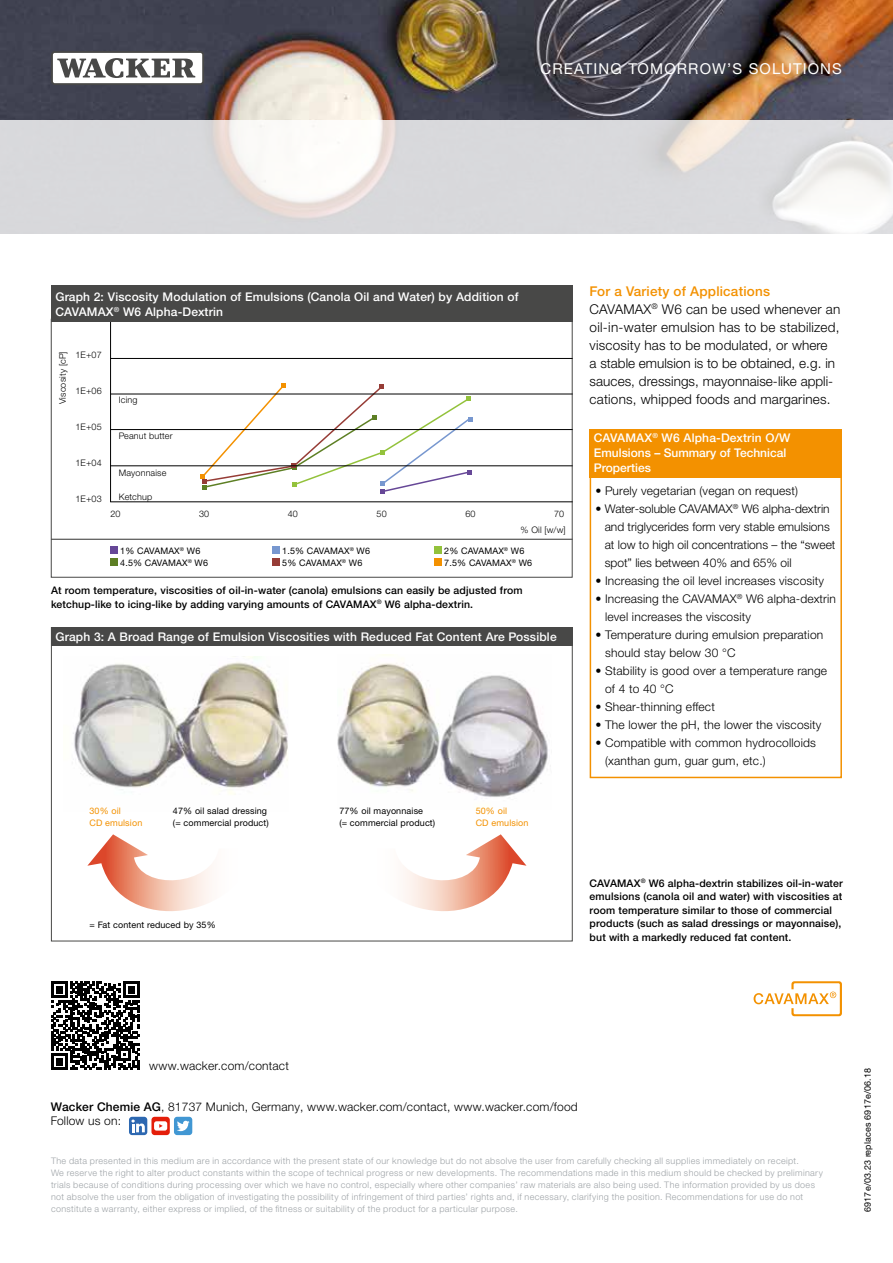
<style>
.page{position:relative;width:893px;height:1263px;background:#fff}
.page>*{position:absolute;margin:0;border:0;box-sizing:border-box;transform-origin:0 0}
.t1{font:15px "Helvetica Panfor Wacker";letter-spacing:.075em;color:#fff}
.t2{font:13.5px/18px "Neue Helveticafor WACKER 45";letter-spacing:.015em;color:#000}
.t3{font:500 13.5px "Helvetica Panfor Wacker";letter-spacing:.015em;color:#f39100}
.t4{font:12px/18px "Neue Helveticafor WACKER 45";letter-spacing:.015em;color:#000}
.t5{font:500 12px/15px "Helvetica Panfor Wacker";letter-spacing:.015em;color:#fff}
.t6{font:300 12px/14.4px "Helvetica Panfor Wacker";letter-spacing:.015em;color:#000}
.t7{font:500 10.5px/13.5px "Helvetica Panfor Wacker";letter-spacing:.015em;color:#000}
.t8{font:300 9px/12px "Helvetica Panfor Wacker";letter-spacing:.04em;color:#9ea3a7}
.t9{font:9px/12px "Helvetica Panfor Wacker";letter-spacing:.015em;color:#000}
.t10{font:9px/16.2px "Neue Helveticafor WACKER 45";letter-spacing:.015em;color:#000;text-align:right}
.t11{font:9px/12px "Helvetica Panfor Wacker";letter-spacing:.015em;color:#f39100}
.s1{font-weight:500}
</style>
<div class="page">
<img style="left:0;top:0;width:893px;height:120px">
<div style="left:110px;top:547px;width:8px;height:7px;background:#664797"></div>
<div style="left:272px;top:547px;width:8px;height:7px;background:#7797cf"></div>
<div style="left:434px;top:547px;width:8px;height:7px;background:#93c23b"></div>
<div style="left:110px;top:559px;width:8px;height:7px;background:#5d7f24"></div>
<div style="left:272px;top:559px;width:8px;height:7px;background:#963c36"></div>
<div style="left:434px;top:559px;width:8px;height:7px;background:#f39100"></div>
<hr style="left:51px;top:539px;width:522px;height:1px;background:#484847">
<hr style="left:110px;top:318px;width:1px;height:184px;background:#000">
<hr style="left:110px;top:502px;width:463px;height:1px;background:#000">
<svg style="left:200px;top:383px;width:272px;height:111px"></svg>
<div style="left:51px;top:627px;width:522px;height:18px;background:#484847"></div>
<img style="left:73px;top:657px;width:215px;height:138px">
<img style="left:337px;top:654px;width:211px;height:143px">
<svg style="left:87px;top:834px;width:125px;height:77px"></svg>
<svg style="left:403px;top:834px;width:123px;height:77px"></svg>
<div style="left:51px;top:286px;width:522px;height:36px;background:#484847"></div>
<hr style="left:111px;top:358px;width:462px;height:1px;background:#000">
<hr style="left:111px;top:394px;width:462px;height:1px;background:#000">
<hr style="left:111px;top:429px;width:462px;height:1px;background:#000">
<hr style="left:110px;top:466px;width:463px;height:1px;background:#000">
<div style="left:590px;top:467px;width:252px;height:311px;border:2px solid #f39100"></div>
<div style="left:590px;top:429px;width:252px;height:48px;background:#f39100"></div>
<svg style="left:51px;top:51px;width:153px;height:34px"></svg>
<div style="left:53px;top:53px;width:149px;height:30px;background:#fff;border-radius:2px"></div>
<svg style="left:57px;top:58px;width:138px;height:20px"></svg>
<svg style="left:0;top:120px;width:893px;height:114px;fill:#d9d9dc"></svg>
<svg style="left:51px;top:981px;width:89px;height:89px"></svg>
<svg style="left:151px;top:1116px;width:19px;height:20px"></svg>
<div style="left:151px;top:1117px;width:19px;height:18px;background:#e41e0a;border-radius:3px"></div>
<div style="left:154px;top:1121px;width:13px;height:9px;background:#fff;border-radius:2px"></div>
<svg style="left:159px;top:1124px;width:4px;height:4px"></svg>
<svg style="left:173px;top:1116px;width:20px;height:20px"></svg>
<div style="left:174px;top:1117px;width:18px;height:18px;background:#4197d3;border-radius:3px"></div>
<svg style="left:177px;top:1121px;width:13px;height:10px"></svg>
<svg style="left:128px;top:1116px;width:20px;height:20px"></svg>
<div style="left:129px;top:1117px;width:18px;height:18px;background:#2d68b1;border-radius:3px"></div>
<svg style="left:131px;top:1119px;width:14px;height:13px"></svg>
<svg style="left:754px;top:981px;width:88px;height:35px"></svg>
<h1 class="t1" style="left:540px;top:59px;width:303px">CREATING TOMORROW’S SOLUTIONS</h1>
<h2 class="t3" style="left:590px;top:283px;width:182px">For a Variety of Applications</h2>
<p class="t2" style="left:590px;top:300px;width:252px">CAVAMAX<sup>®</sup> W6 can be used whenever an oil-in-water emulsion has to be stabilized, viscosity has to be modulated, or where<br>a stable emulsion is to be obtained, e.g. in sauces, dressings, mayonnaise-like appli&shy;cations, whipped foods and margarines.</p>
<h3 class="t5" style="left:55px;top:289px;width:465px">Graph 2: Viscosity Modulation of Emulsions (Canola Oil and Water) by Addition of<br>CAVAMAX<sup>®</sup> W6 Alpha-Dextrin</h3>
<p class="t10" style="left:75px;top:347px;width:28px">1E+07</p>
<p class="t10" style="left:75px;top:383px;width:28px">1E+06</p>
<p class="t10" style="left:75px;top:419px;width:28px">1E+05</p>
<p class="t10" style="left:75px;top:455px;width:28px">1E+04</p>
<p class="t10" style="left:75px;top:491px;width:28px">1E+03</p>
<p class="t10" style="left:55px;top:404px;width:54px;rotate:-90deg">Viscosity [cP]</p>
<p class="t10" style="left:119px;top:392px;width:20px">Icing</p>
<p class="t10" style="left:119px;top:428px;width:55px">Peanut butter</p>
<p class="t10" style="left:119px;top:465px;width:49px">Mayonnaise</p>
<p class="t10" style="left:119px;top:488px;width:35px">Ketchup</p>
<h3 class="t4" style="left:595px;top:482px;width:204px">• Purely vegetarian (vegan on request)</h3>
<h3 class="t4" style="left:605px;top:500px;width:232px;text-indent:-9px">• Water-soluble CAVAMAX<sup>®</sup> W6 alpha-dextrin and triglycerides form very stable emulsions at low to high oil concentrations – the “sweet spot” lies between 40% and 65% oil</h3>
<h3 class="t4" style="left:595px;top:572px;width:230px">• Increasing the oil level increases viscosity</h3>
<h3 class="t4" style="left:605px;top:590px;width:232px;text-indent:-10px">• Increasing the CAVAMAX<sup>®</sup> W6 alpha-dextrin level increases the viscosity</h3>
<h3 class="t4" style="left:605px;top:626px;width:220px;text-indent:-10px">• Temperature during emulsion preparation should stay below 30 °C</h3>
<h3 class="t4" style="left:605px;top:662px;width:224px;text-indent:-10px">• Stability is good over a temperature range of 4 to 40 °C</h3>
<h3 class="t4" style="left:595px;top:698px;width:121px">• Shear-thinning effect</h3>
<h3 class="t4" style="left:595px;top:716px;width:228px">• The lower the pH, the lower the viscosity</h3>
<h3 class="t4" style="left:605px;top:734px;width:212px;text-indent:-10px">• Compatible with common hydrocolloids (xanthan gum, guar gum, etc.)</h3>
<h3 class="t5" style="left:594px;top:431px;width:198px">CAVAMAX<sup>®</sup> W6 Alpha-Dextrin O/W<br>Emulsions – Summary of Technical<br>Properties</h3>
<p class="t10" style="left:110px;top:505px;width:12px">20</p>
<p class="t10" style="left:199px;top:505px;width:12px">30</p>
<p class="t10" style="left:288px;top:505px;width:12px">40</p>
<p class="t10" style="left:377px;top:505px;width:12px">50</p>
<p class="t10" style="left:465px;top:505px;width:12px">60</p>
<p class="t10" style="left:521px;top:505px;width:47px">70<br>% Oil [w/w]</p>
<p class="t9" style="left:120px;top:544px;width:82px">1% CAVAMAX<sup>®</sup> W6</p>
<p class="t9" style="left:282px;top:544px;width:89px">1.5% CAVAMAX<sup>®</sup> W6</p>
<p class="t9" style="left:444px;top:544px;width:82px">2% CAVAMAX<sup>®</sup> W6</p>
<p class="t9" style="left:120px;top:556px;width:89px">4.5% CAVAMAX<sup>®</sup> W6</p>
<p class="t9" style="left:282px;top:556px;width:82px">5% CAVAMAX<sup>®</sup> W6</p>
<p class="t9" style="left:444px;top:556px;width:89px">7.5% CAVAMAX<sup>®</sup> W6</p>
<p class="t7" style="left:51px;top:584px;width:473px">At room temperature, viscosities of oil-in-water (canola) emulsions can easily be adjusted from ketchup-like to icing-like by adding varying amounts of CAVAMAX<sup>®</sup> W6 alpha-dextrin.</p>
<h3 class="t5" style="left:56px;top:629px;width:503px">Graph 3: A Broad Range of Emulsion Viscosities with Reduced Fat Content Are Possible</h3>
<p class="t11" style="left:89px;top:805px;width:54px">30% oil<br>CD emulsion</p>
<p class="t11" style="left:476px;top:805px;width:54px">50% oil<br>CD emulsion</p>
<p class="t9" style="left:173px;top:805px;width:97px">47% oil salad dressing (= commercial product)</p>
<p class="t9" style="left:339px;top:805px;width:97px">77% oil mayonnaise<br>(= commercial product)</p>
<p class="t9" style="left:89px;top:919px;width:128px">= Fat content reduced by 35%</p>
<p class="t7" style="left:590px;top:876px;width:255px">CAVAMAX<sup>®</sup> W6 alpha-dextrin stabilizes oil-in-water emulsions (canola oil and water) with viscosities at room temperature similar to those of commercial products (such as salad dressings or mayonnaise), but with a markedly reduced fat content.</p>
<h3 class="t6" style="left:149px;top:1058px;width:141px">www.wacker.com/contact</h3>
<h3 class="t6" style="left:51px;top:1099px;width:528px"><span class="s1">Wacker Chemie AG</span>, 81737 Munich, Germany, www.wacker.com/contact, www.wacker.com/food<br>Follow us on:</h3>
<p class="t8" style="left:51px;top:1155px;width:773px">The data presented in this medium are in accordance with the present state of our knowledge but do not absolve the user from carefully checking all supplies immediately on receipt.<br>We reserve the right to alter product constants within the scope of technical progress or new developments. The recommendations made in this medium should be checked by preliminary trials because of conditions during processing over which we have no control, especially where other companies’ raw materials are also being used. The information provided by us does not absolve the user from the obligation of investigating the possibility of infringement of third parties’ rights and, if necessary, clarifying the position. Recommendations for use do not constitute a warranty, either express or implied, of the fitness or suitability of the product for a particular purpose.</p>
<p class="t9" style="left:861px;top:1212px;width:145px;rotate:-90deg">6917e/03.23 replaces 6917e/06.18</p>
</div>
